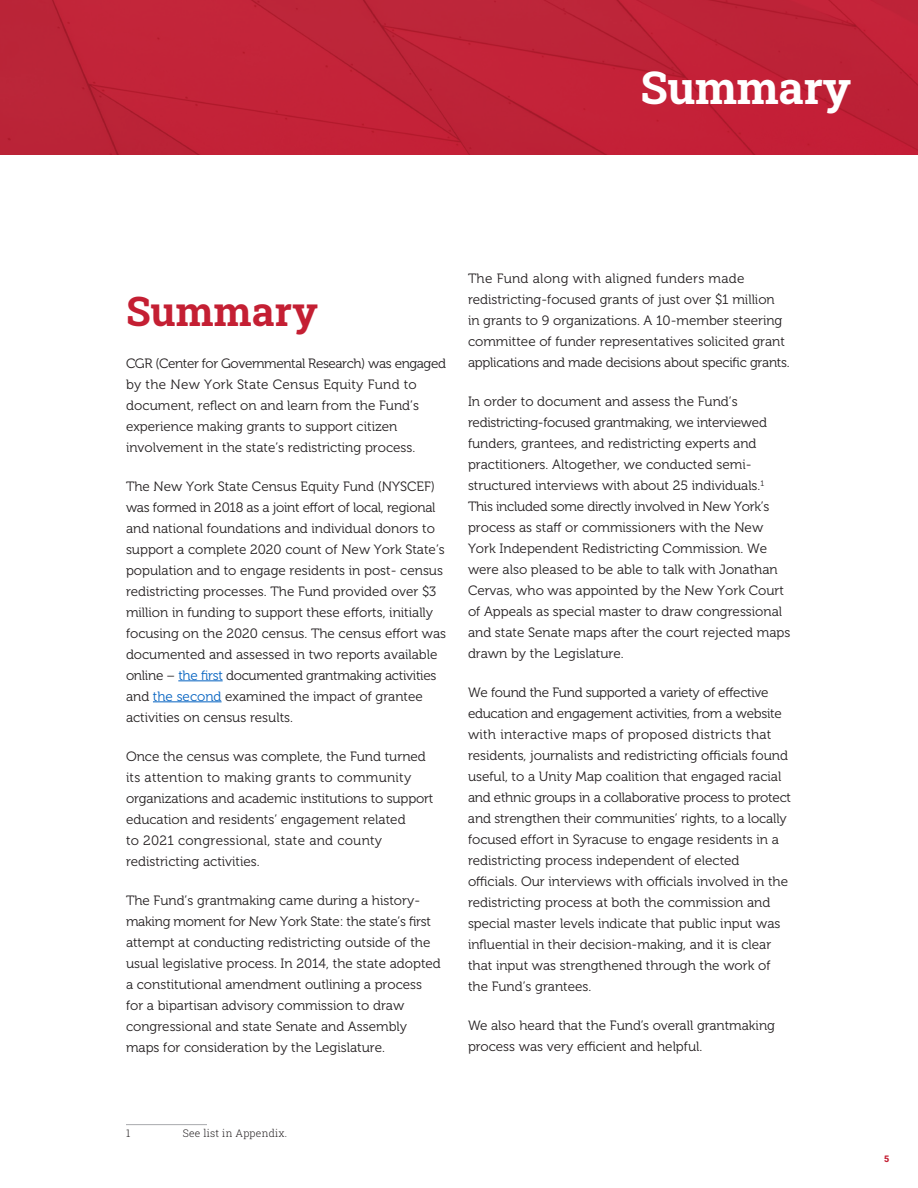
<style>
.page{position:relative;width:918px;height:1188px;background:#fff}
.page>*{position:absolute;margin:0;border:0;box-sizing:border-box;transform-origin:0 0}
.t1{font:45px "Roboto Slab";letter-spacing:-.01em;color:#fff}
.Body_Text{font:40.5px "Roboto Slab";color:#c41f33}
.Body_Text-2{font:13.5px/21px "Museo 300";color:#231f20}
.t2{font:300 10.5px "Roboto Slab";letter-spacing:.02em;color:#231f20}
.t3{font:900 9px "Roboto";color:#c41f33}
.s1{color:#0563c1}
</style>
<div class="page">
<hr style="left:178px;top:681px;width:45px;height:1px;background:#0563c1">
<hr style="left:153px;top:702px;width:69px;height:1px;background:#0563c1">
<hr style="left:126px;top:1124px;width:81px;height:1px;background:#a8a9ad">
<div style="left:0;top:0;width:918px;height:154px;background:#c22338"></div>
<p class="t1" style="left:641px;top:56px;width:212px">Summary</p>
<p class="Body_Text" style="left:126px;top:283px;width:193px">Summary</p>
<p class="Body_Text-2" style="left:126px;top:353px;width:321px">CGR (Center for Governmental Research) was engaged by the New York State Census Equity Fund to document, reflect on and learn from the Fund’s experience making grants to support citizen involvement in the state’s redistricting process.</p>
<p class="Body_Text-2" style="left:126px;top:476px;width:322px">The New York State Census Equity Fund (NYSCEF) was formed in 2018 as a joint effort of local, regional and national foundations and individual donors to support a complete 2020 count of New York State’s population and to engage residents in post- census redistricting processes. The Fund provided over $3 million in funding to support these efforts, initially focusing on the 2020 census. The census effort was documented and assessed in two reports available online – <span class="s1">the first</span> documented grantmaking activities and <span class="s1">the second</span> examined the impact of grantee activities on census results.</p>
<p class="Body_Text-2" style="left:126px;top:746px;width:309px">Once the census was complete, the Fund turned its attention to making grants to community organizations and academic institutions to support education and residents’ engagement related<br>to 2021 congressional, state and county redistricting activities.</p>
<p class="Body_Text-2" style="left:126px;top:890px;width:316px">The Fund’s grantmaking came during a history&shy;making moment for New York State: the state’s first attempt at conducting redistricting outside of the usual legislative process. In 2014, the state adopted a constitutional amendment outlining a process for a bipartisan advisory commission to draw congressional and state Senate and Assembly maps for consideration by the Legislature.</p>
<p class="Body_Text-2" style="left:468px;top:268px;width:323px">The Fund along with aligned funders made redistricting-focused grants of just over $1 million in grants to 9 organizations. A 10-member steering committee of funder representatives solicited grant applications and made decisions about specific grants.</p>
<p class="Body_Text-2" style="left:468px;top:391px;width:324px">In order to document and assess the Fund’s redistricting-focused grantmaking, we interviewed funders, grantees, and redistricting experts and practitioners. Altogether, we conducted semi&shy;structured interviews with about 25 individuals.<sup>1<br></sup>This included some directly involved in New York’s process as staff or commissioners with the New York Independent Redistricting Commission. We were also pleased to be able to talk with Jonathan Cervas, who was appointed by the New York Court of Appeals as special master to draw congressional and state Senate maps after the court rejected maps drawn by the Legislature.</p>
<p class="Body_Text-2" style="left:468px;top:682px;width:325px">We found the Fund supported a variety of effective education and engagement activities, from a website with interactive maps of proposed districts that residents, journalists and redistricting officials found useful, to a Unity Map coalition that engaged racial and ethnic groups in a collaborative process to protect and strengthen their communities’ rights, to a locally focused effort in Syracuse to engage residents in a redistricting process independent of elected officials. Our interviews with officials involved in the redistricting process at both the commission and special master levels indicate that public input was influential in their decision-making, and it is clear that input was strengthened through the work of the Fund’s grantees.</p>
<p class="Body_Text-2" style="left:468px;top:1015px;width:309px">We also heard that the Fund’s overall grantmaking process was very efficient and helpful.</p>
<p class="t2" style="left:126px;top:1126px;width:6px">1</p>
<p class="t2" style="left:183px;top:1126px;width:106px">See list in Appendix.</p>
<p class="t3" style="left:884px;top:1152px;width:7px">5</p>
</div>
